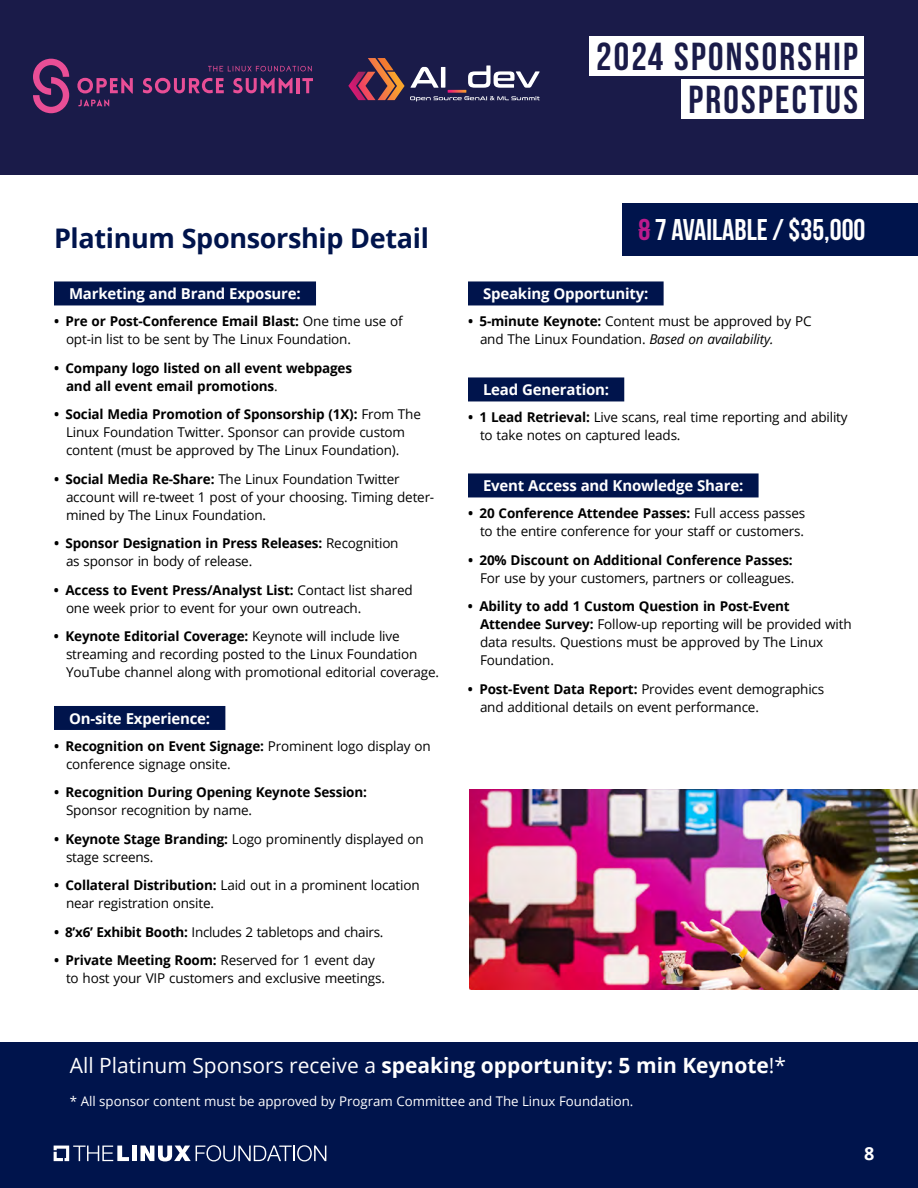
<style>
.page{position:relative;width:918px;height:1188px;background:#fff}
.page>*{position:absolute;margin:0;border:0;box-sizing:border-box;transform-origin:0 0}
.t1{font:39px/43.5px "Bebas Neue";letter-spacing:.06em;color:#1a1b49;text-align:right}
.t2{font:700 30px "Bebas Neue";color:#fff}
.SUB_Bluebell{font:700 27px "Open Sans";letter-spacing:-.015em;color:#00144c}
.SP_Body_10_14{font:700 21px "Open Sans";color:#fff}
.t3{font:700 18px "Open Sans";color:#fff}
.Sub___Bar{font:700 15px "Open Sans";letter-spacing:-.015em;color:#fff}
.t4{font:13.5px/18px "Open Sans";letter-spacing:-.015em;color:#000}
.t5{font:700 13.5px/18px "Open Sans";letter-spacing:-.015em;color:#000}
.SP_Body_10_14-2{font:13.35px "Open Sans";color:#fff}
.s1{color:#bb1b8d}
.s2{font-weight:700}
.s3{font-weight:400}
.s4{font-style:italic}
</style>
<div class="page">
<div style="left:0;top:1105px;width:918px;height:83px;background:#00144c"></div>
<div style="left:0;top:0;width:918px;height:175px;background:#1a1b49"></div>
<div style="left:589px;top:36px;width:275px;height:40px;background:#fff"></div>
<div style="left:682px;top:80px;width:182px;height:39px;background:#fff"></div>
<div style="left:132px;top:1146px;width:5px;height:15px;background:#fff"></div>
<svg style="left:140px;top:1145px;width:186px;height:16px"></svg>
<svg style="left:54px;top:1146px;width:75px;height:15px"></svg>
<svg style="left:348px;top:58px;width:192px;height:43px"></svg>
<svg style="left:33px;top:59px;width:36px;height:54px"></svg>
<svg style="left:143px;top:78px;width:81px;height:16px"></svg>
<svg style="left:233px;top:78px;width:60px;height:16px"></svg>
<hr style="left:297px;top:78px;width:3px;height:15px;background:#e94e96">
<svg style="left:302px;top:78px;width:11px;height:15px"></svg>
<svg style="left:77px;top:78px;width:56px;height:28px"></svg>
<svg style="left:208px;top:66px;width:104px;height:5px"></svg>
<div style="left:0;top:1042px;width:918px;height:85px;background:#00144c"></div>
<div style="left:54px;top:281px;width:262px;height:24px;background:#00144c"></div>
<div style="left:54px;top:706px;width:171px;height:24px;background:#00144c"></div>
<div style="left:468px;top:281px;width:196px;height:24px;background:#00144c"></div>
<div style="left:468px;top:377px;width:156px;height:24px;background:#00144c"></div>
<div style="left:468px;top:473px;width:291px;height:24px;background:#00144c"></div>
<div style="left:622px;top:203px;width:296px;height:53px;background:#00144c"></div>
<svg style="left:638px;top:229px;width:12px;height:2px"></svg>
<img style="left:470px;top:790px;width:448px;height:199px">
<h1 class="t1" style="left:596px;top:34px;width:264px">2024 SPONSORSHIP<br>PROSPECTUS</h1>
<p class="SUB_Bluebell" style="left:54px;top:219px;width:376px">Platinum Sponsorship Detail</p>
<p class="t2" style="left:638px;top:213px;width:229px"><span class="s1">8</span> 7 AVAILABLE / $35,000</p>
<p class="Sub___Bar" style="left:69px;top:283px;width:233px">Marketing and Brand Exposure:</p>
<p class="t4" style="left:66px;top:312px;width:338px;text-indent:-12px"><span class="s2">• Pre or Post-Conference Email Blast:</span> One time use of opt-in list to be sent by The Linux Foundation.</p>
<p class="t5" style="left:66px;top:359px;width:288px;text-indent:-12px">• Company logo listed on all event webpages and all event email promotions<span class="s3">.</span></p>
<p class="t4" style="left:66px;top:405px;width:356px;text-indent:-12px"><span class="s2">• Social Media Promotion of Sponsorship (1X):</span> From The<br>Linux Foundation Twitter. Sponsor can provide custom content (must be approved by The Linux Foundation).</p>
<p class="t4" style="left:66px;top:470px;width:370px;text-indent:-12px"><span class="s2">• Social Media Re-Share:</span> The Linux Foundation Twitter account will re-tweet 1 post of your choosing. Timing deter&shy;mined by The Linux Foundation.</p>
<p class="t4" style="left:66px;top:534px;width:334px;text-indent:-12px"><span class="s2">• Sponsor Designation in Press Releases:</span> Recognition as sponsor in body of release.</p>
<p class="t4" style="left:66px;top:581px;width:348px;text-indent:-12px"><span class="s2">• Access to Event Press/Analyst List:</span> Contact list shared one week prior to event for your own outreach.</p>
<p class="t4" style="left:66px;top:627px;width:375px;text-indent:-12px"><span class="s2">• Keynote Editorial Coverage:</span> Keynote will include live streaming and recording posted to the Linux Foundation<br>YouTube channel along with promotional editorial coverage.</p>
<p class="Sub___Bar" style="left:69px;top:708px;width:143px">On-site Experience:</p>
<p class="t4" style="left:66px;top:737px;width:366px;text-indent:-12px"><span class="s2">• Recognition on Event Signage:</span> Prominent logo display on conference signage onsite.</p>
<p class="t5" style="left:66px;top:783px;width:303px;text-indent:-12px">• Recognition During Opening Keynote Session:<br><span class="s3">Sponsor recognition by name.</span></p>
<p class="t4" style="left:66px;top:830px;width:359px;text-indent:-12px"><span class="s2">• Keynote Stage Branding:</span> Logo prominently displayed on stage screens.</p>
<p class="t4" style="left:66px;top:876px;width:355px;text-indent:-12px"><span class="s2">• Collateral Distribution:</span> Laid out in a prominent location near registration onsite.</p>
<p class="t4" style="left:54px;top:923px;width:331px"><span class="s2">• 8’x6’ Exhibit Booth:</span> Includes 2 tabletops and chairs.</p>
<p class="t4" style="left:66px;top:951px;width:320px;text-indent:-12px"><span class="s2">• Private Meeting Room:</span> Reserved for 1 event day to host your VIP customers and exclusive meetings.</p>
<p class="Sub___Bar" style="left:483px;top:283px;width:167px">Speaking Opportunity:</p>
<p class="t4" style="left:480px;top:312px;width:333px;text-indent:-12px"><span class="s2">• 5-minute Keynote:</span> Content must be approved by PC and The Linux Foundation. <span class="s4">Based on availability.</span></p>
<p class="Sub___Bar" style="left:483px;top:379px;width:128px">Lead Generation:</p>
<p class="t4" style="left:480px;top:408px;width:369px;text-indent:-12px"><span class="s2">• 1 Lead Retrieval:</span> Live scans, real time reporting and ability to take notes on captured leads.</p>
<p class="Sub___Bar" style="left:483px;top:475px;width:262px">Event Access and Knowledge Share:</p>
<p class="t4" style="left:468px;top:504px;width:339px;text-align:right"><span class="s2">• 20 Conference Attendee Passes:</span> Full access passes to the entire conference for your staff or customers.</p>
<p class="t4" style="left:468px;top:551px;width:328px;text-align:right"><span class="s2">• 20% Discount on Additional Conference Passes:<br></span>For use by your customers, partners or colleagues.</p>
<p class="t4" style="left:480px;top:597px;width:373px;text-indent:-12px"><span class="s2">• Ability to add 1 Custom Question in Post-Event Attendee Survey:</span> Follow-up reporting will be provided with data results. Questions must be approved by The Linux Foundation.</p>
<p class="t4" style="left:480px;top:680px;width:346px;text-indent:-12px"><span class="s2">• Post-Event Data Report:</span> Provides event demographics and additional details on event performance.</p>
<p class="SP_Body_10_14" style="left:70px;top:1051px;width:718px"><span class="s3">All Platinum Sponsors receive a</span> speaking opportunity: 5 min Keynote<span class="s3">!*</span></p>
<p class="SP_Body_10_14-2" style="left:70px;top:1092px;width:565px">* All sponsor content must be approved by Program Committee and The Linux Foundation.</p>
<h3 class="t3" style="left:864px;top:1141px;width:12px">8</h3>
</div>
